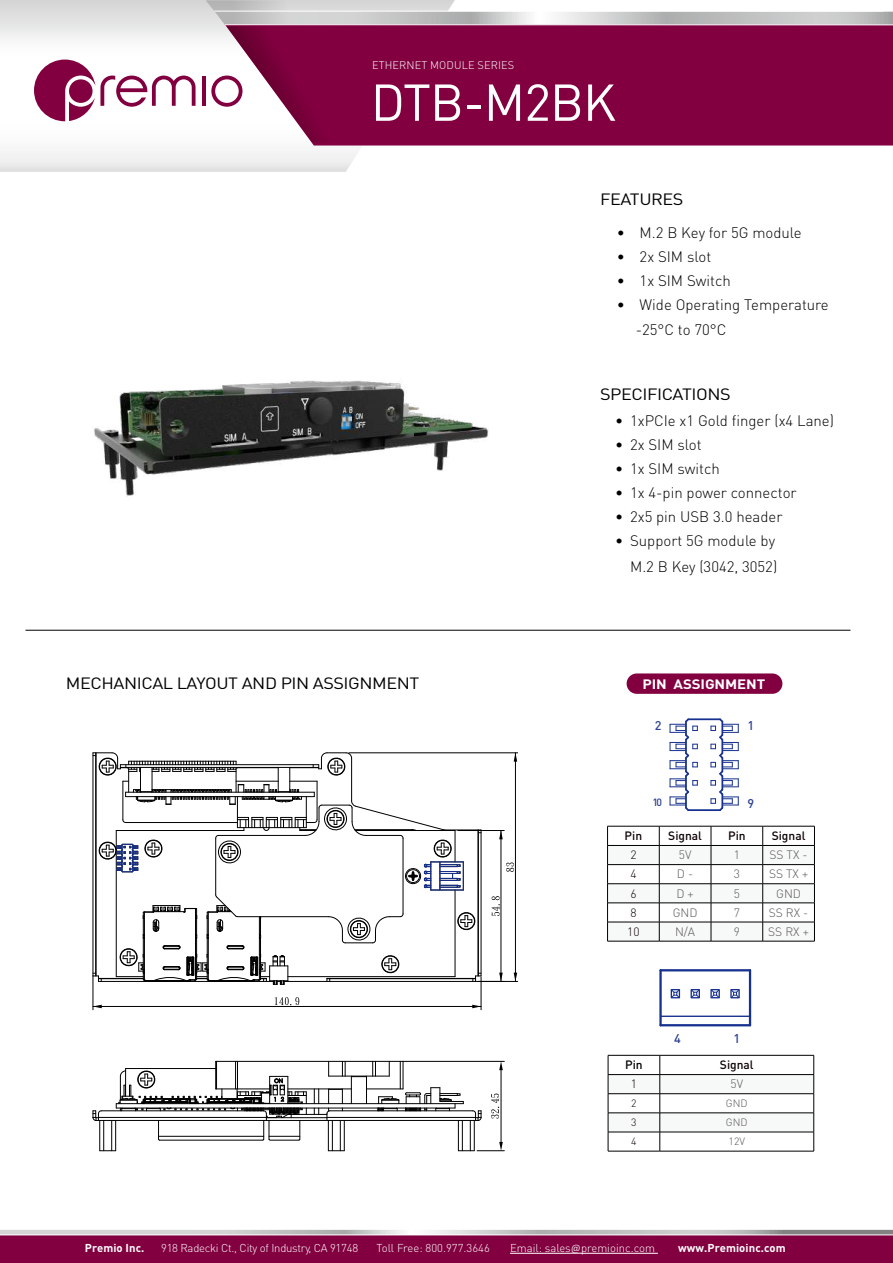
<style>
.page{position:relative;width:893px;height:1263px;background:#fff}
.page>*{position:absolute;margin:0;border:0;box-sizing:border-box;transform-origin:0 0}
.t1{font:51px "DIN Pro";letter-spacing:-.02em;color:#fff}
.t2{font:16.2px "DIN Pro";letter-spacing:-.025em;color:#000;scale:1.11 1}
.t3{font:300 15px/25.5px "DIN Pro";color:#000}
.t4{font:700 13.5px "DIN Pro";letter-spacing:-.005em;color:#fff;scale:1.11 1}
.t5{font:500 12.6px "DIN Pro";color:#2e4190}
.t6{font:300 12px "DIN Pro";color:#595757}
.t7{font:500 12px "DIN Pro";color:#0d0205}
.t8{font:300 12px "DIN Pro";color:#0d0205}
.t9{font:500 12px "DIN Pro";color:#000}
.t10{font:300 11.4px "DIN Pro";color:#fff}
.t11{font:300 11.4px "DIN Pro";letter-spacing:-.02em;color:#fff}
.t12{font:700 11.4px "DIN Pro";letter-spacing:.01em;color:#fff}
.t13{font:300 10.95px "DIN Pro";letter-spacing:.01em;color:#fff}
.t14{font:300 10.5px "DIN Pro";color:#595757}
.t15{font:300 10.5px "DIN Pro";color:#0d0205}
.t16{font:500 10.5px "DIN Pro";color:#2e4190}
.s1{font-family:"Calibri"}
</style>
<div class="page">
<svg style="left:0;top:0;width:359px;height:172px"></svg>
<svg style="left:219px;top:143px;width:674px;height:3px;background:#a34573"></svg>
<hr style="left:202px;top:76px;width:4px;height:30px;background:#820040">
<svg style="left:34px;top:60px;width:162px;height:61px"></svg>
<svg style="left:206px;top:0;width:687px;height:143px;background:#9a3969"></svg>
<svg style="left:0;top:1229px;width:893px;height:34px;background:#91285c"></svg>
<hr style="left:581px;top:1253px;width:77px;height:1px;background:#fff">
<img style="left:94px;top:380px;width:395px;height:117px">
<svg style="left:607px;top:826px;width:208px;height:115px"></svg>
<hr style="left:607px;top:941px;width:52px;height:1px;background:#000">
<hr style="left:659px;top:941px;width:52px;height:1px;background:#000">
<hr style="left:711px;top:941px;width:52px;height:1px;background:#000">
<hr style="left:763px;top:941px;width:52px;height:1px;background:#000">
<svg style="left:608px;top:1055px;width:206px;height:96px"></svg>
<hr style="left:608px;top:1151px;width:52px;height:1px;background:#000">
<hr style="left:660px;top:1151px;width:154px;height:1px;background:#000">
<div style="left:627px;top:673px;width:155px;height:21px;background:#820040;border-radius:10px"></div>
<hr style="left:688px;top:809px;width:32px;height:2px;background:#16318f">
<svg style="left:710px;top:718px;width:29px;height:93px"></svg>
<svg style="left:670px;top:718px;width:28px;height:93px"></svg>
<hr style="left:688px;top:718px;width:32px;height:2px;background:#16318f">
<hr style="left:26px;top:630px;width:824px;height:1px;background:#000">
<svg style="left:275px;top:997px;width:24px;height:9px"></svg>
<hr style="left:93px;top:976px;width:1px;height:34px;background:#000">
<hr style="left:481px;top:977px;width:1px;height:33px;background:#000">
<hr style="left:93px;top:1006px;width:388px;height:1px;background:#000">
<svg style="left:93px;top:1005px;width:9px;height:3px"></svg>
<svg style="left:472px;top:1005px;width:9px;height:3px"></svg>
<hr style="left:349px;top:752px;width:169px;height:1px;background:#000">
<hr style="left:476px;top:981px;width:42px;height:1px;background:#000">
<hr style="left:403px;top:1061px;width:101px;height:1px;background:#000">
<hr style="left:501px;top:1070px;width:1px;height:72px;background:#000">
<svg style="left:499px;top:1061px;width:4px;height:9px"></svg>
<svg style="left:491px;top:1093px;width:8px;height:26px"></svg>
<hr style="left:99px;top:1120px;width:1px;height:31px;background:#000">
<hr style="left:103px;top:1120px;width:1px;height:31px;background:#000">
<hr style="left:111px;top:1120px;width:1px;height:31px;background:#000">
<hr style="left:115px;top:1120px;width:1px;height:31px;background:#000">
<svg style="left:100px;top:1150px;width:16px;height:1px"></svg>
<svg style="left:329px;top:1150px;width:15px;height:1px"></svg>
<svg style="left:459px;top:1142px;width:45px;height:9px"></svg>
<hr style="left:159px;top:1140px;width:104px;height:1px;background:#000">
<hr style="left:96px;top:1120px;width:382px;height:1px;background:#000">
<hr style="left:266px;top:1117px;width:61px;height:1px;background:#000">
<hr style="left:98px;top:1117px;width:168px;height:1px;background:#000">
<hr style="left:327px;top:1117px;width:149px;height:1px;background:#000">
<hr style="left:288px;top:1114px;width:39px;height:1px;background:#000">
<hr style="left:101px;top:1110px;width:163px;height:1px;background:#000">
<hr style="left:330px;top:1110px;width:143px;height:1px;background:#000">
<hr style="left:116px;top:1108px;width:339px;height:1px;background:#000">
<hr style="left:116px;top:1103px;width:347px;height:1px;background:#000">
<hr style="left:288px;top:1089px;width:63px;height:1px;background:#000">
<svg style="left:314px;top:1089px;width:5px;height:25px"></svg>
<hr style="left:328px;top:1120px;width:1px;height:31px;background:#000">
<hr style="left:332px;top:1120px;width:1px;height:31px;background:#000">
<hr style="left:340px;top:1120px;width:1px;height:31px;background:#000">
<hr style="left:216px;top:1061px;width:187px;height:1px;background:#000">
<hr style="left:344px;top:1120px;width:1px;height:31px;background:#000">
<hr style="left:458px;top:1120px;width:1px;height:31px;background:#000">
<hr style="left:462px;top:1120px;width:1px;height:31px;background:#000">
<hr style="left:470px;top:1120px;width:1px;height:31px;background:#000">
<hr style="left:474px;top:1120px;width:1px;height:31px;background:#000">
<svg style="left:93px;top:1110px;width:8px;height:11px"></svg>
<svg style="left:473px;top:1110px;width:9px;height:11px"></svg>
<svg style="left:327px;top:1061px;width:137px;height:59px"></svg>
<svg style="left:116px;top:1061px;width:191px;height:79px"></svg>
<svg style="left:93px;top:752px;width:424px;height:233px"></svg>
<hr style="left:659px;top:970px;width:3px;height:55px;background:#16318f">
<hr style="left:749px;top:970px;width:2px;height:55px;background:#16318f">
<hr style="left:661px;top:969px;width:89px;height:2px;background:#16318f">
<hr style="left:661px;top:1015px;width:89px;height:2px;background:#16318f">
<hr style="left:661px;top:1024px;width:89px;height:2px;background:#16318f">
<div style="left:671px;top:989px;width:9px;height:9px;border:1px solid #16318f"></div>
<svg style="left:671px;top:990px;width:8px;height:7px"></svg>
<div style="left:691px;top:989px;width:9px;height:9px;border:1px solid #16318f"></div>
<svg style="left:691px;top:990px;width:8px;height:7px"></svg>
<div style="left:710px;top:989px;width:10px;height:9px;border:1px solid #16318f"></div>
<svg style="left:711px;top:990px;width:8px;height:7px"></svg>
<div style="left:730px;top:989px;width:10px;height:9px;border:1px solid #16318f"></div>
<svg style="left:731px;top:990px;width:8px;height:7px"></svg>
<p class="t13" style="left:372px;top:58px;width:144px">ETHERNET MODULE SERIES</p>
<h1 class="t1" style="left:371px;top:68px;width:247px">DTB-M2BK</h1>
<p class="t2" style="left:600px;top:188px;width:77px">FEATURES</p>
<p class="t3" style="left:617px;top:219px;width:186px">• M.2 B Key for 5G module</p>
<p class="t3" style="left:617px;top:243px;width:96px">• 2x SIM slot</p>
<p class="t3" style="left:617px;top:267px;width:115px">• 1x SIM Switch</p>
<p class="t3" style="left:636px;top:291px;width:195px;text-indent:-19px">• Wide Operating Temperature -25°C to 70°C</p>
<p class="t2" style="left:600px;top:383px;width:119px">SPECIFICATIONS</p>
<p class="t3" style="left:615px;top:408px;width:220px">• 1xPCIe x1 Gold finger (x4 Lane)</p>
<p class="t3" style="left:615px;top:432px;width:88px">• 2x SIM slot</p>
<p class="t3" style="left:615px;top:456px;width:106px">• 1x SIM switch</p>
<p class="t3" style="left:615px;top:480px;width:183px">• 1x 4-pin power connector</p>
<p class="t3" style="left:615px;top:504px;width:169px">• 2x5 pin USB 3.0 header</p>
<p class="t3" style="left:615px;top:528px;width:164px;text-align:right">• Support 5G module by<br>M.2 B Key (3042, 3052)</p>
<p class="t2" style="left:66px;top:672px;width:320px">MECHANICAL LAYOUT AND PIN ASSIGNMENT</p>
<p class="t4" style="left:642px;top:675px;width:112px">PIN ASSIGNMENT</p>
<p class="t5" style="left:655px;top:717px;width:8px">2</p>
<p class="t5" style="left:747px;top:717px;width:8px">1</p>
<p class="t16" style="left:652px;top:795px;width:11px">10</p>
<p class="t5" style="left:747px;top:795px;width:8px">9</p>
<p class="t7" style="left:625px;top:828px;width:19px">Pin</p>
<p class="t7" style="left:668px;top:828px;width:35px">Signal</p>
<p class="t7" style="left:728px;top:828px;width:19px">Pin</p>
<p class="t7" style="left:772px;top:828px;width:35px">Signal</p>
<p class="t8" style="left:630px;top:847px;width:8px">2</p>
<p class="t6" style="left:679px;top:847px;width:14px">5V</p>
<p class="t6" style="left:734px;top:847px;width:8px">1</p>
<p class="t6" style="left:769px;top:847px;width:40px">SS TX -</p>
<p class="t8" style="left:630px;top:866px;width:8px">4</p>
<p class="t6" style="left:677px;top:866px;width:18px">D -</p>
<p class="t6" style="left:734px;top:866px;width:8px">3</p>
<p class="t6" style="left:769px;top:866px;width:41px">SS TX +</p>
<p class="t8" style="left:630px;top:885px;width:8px">6</p>
<p class="t6" style="left:676px;top:885px;width:19px">D +</p>
<p class="t6" style="left:734px;top:885px;width:8px">5</p>
<p class="t6" style="left:776px;top:885px;width:26px">GND</p>
<p class="t8" style="left:630px;top:904px;width:8px">8</p>
<p class="t6" style="left:673px;top:904px;width:26px">GND</p>
<p class="t6" style="left:734px;top:904px;width:8px">7</p>
<p class="t6" style="left:769px;top:904px;width:41px">SS RX -</p>
<p class="t8" style="left:627px;top:923px;width:14px">10</p>
<p class="t6" style="left:675px;top:923px;width:22px">N/A</p>
<p class="t6" style="left:734px;top:923px;width:8px">9</p>
<p class="t6" style="left:768px;top:923px;width:42px">SS RX +</p>
<p class="t5" style="left:674px;top:1030px;width:8px">4</p>
<p class="t5" style="left:733px;top:1030px;width:8px">1</p>
<p class="t9" style="left:625px;top:1057px;width:19px">Pin</p>
<p class="t7" style="left:720px;top:1057px;width:35px">Signal</p>
<p class="t8" style="left:631px;top:1076px;width:8px">1</p>
<p class="t6" style="left:730px;top:1076px;width:14px">5V</p>
<p class="t15" style="left:631px;top:1096px;width:7px">2</p>
<p class="t14" style="left:726px;top:1096px;width:23px">GND</p>
<p class="t15" style="left:631px;top:1115px;width:7px">3</p>
<p class="t14" style="left:726px;top:1115px;width:23px">GND</p>
<p class="t15" style="left:631px;top:1134px;width:7px">4</p>
<p class="t14" style="left:729px;top:1134px;width:18px">12V</p>
<p class="t12" style="left:85px;top:1240px;width:61px">Premio Inc.</p>
<p class="t11" style="left:161px;top:1240px;width:199px">918 Radecki Ct., City of Industry, CA 91748</p>
<p class="t10" style="left:376px;top:1240px;width:115px">Toll Free: 800.977.3646</p>
<p class="t10" style="left:510px;top:1240px;width:146px">Email: sales<span class="s1">@</span>premioinc.com</p>
<p class="t12" style="left:678px;top:1240px;width:109px">www.Premioinc.com</p>
</div>
